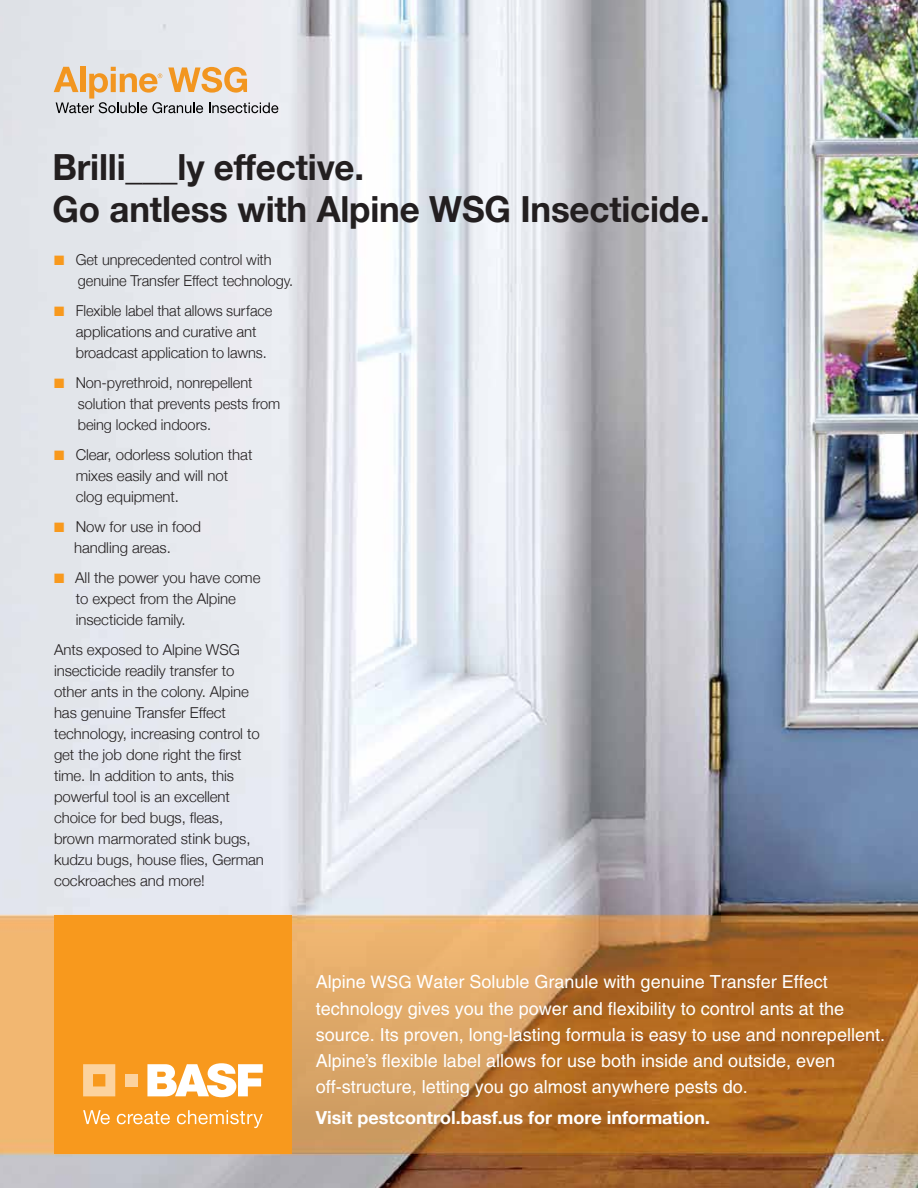
<style>
.page{position:relative;width:918px;height:1188px;background:#fff}
.page>*{position:absolute;margin:0;border:0;box-sizing:border-box;transform-origin:0 0}
.t1{font:700 36px/42px "Helvetica Neue";letter-spacing:-.005em;color:#231f20}
.t2{font:18px/26.2px "Helvetica LT Std";color:#fff}
.t3{font:700 18px "Helvetica Neue";color:#fff}
.t4{font:300 15px/21px "Helvetica Neue";letter-spacing:-.005em;color:#231f20}
.s1{color:#f8991d}
.s2{font-size:17.25px}
</style>
<div class="page">
<img style="left:0;top:0;width:918px;height:1188px">
<svg style="left:292px;top:915px;width:626px;height:238px;background:#c1813f"></svg>
<svg style="left:54px;top:67px;width:224px;height:46px;background:#d7c5ae"></svg>
<div style="left:54px;top:915px;width:238px;height:238px;background:#f8991d"></div>
<svg style="left:83px;top:1064px;width:32px;height:32px"></svg>
<div style="left:125px;top:1074px;width:13px;height:12px;background:#fcd39f"></div>
<svg style="left:147px;top:1063px;width:116px;height:34px"></svg>
<svg style="left:83px;top:1110px;width:27px;height:14px"></svg>
<svg style="left:117px;top:1111px;width:53px;height:13px"></svg>
<svg style="left:177px;top:1110px;width:86px;height:18px"></svg>
<h1 class="t1" style="left:52px;top:147px;width:659px">Brilli___ly effective.<br>Go antless with Alpine WSG Insecticide.</h1>
<p class="t4" style="left:78px;top:248px;width:217px;text-indent:-24px"><span class="s1">■</span> Get unprecedented control with genuine Transfer Effect technology.</p>
<p class="t4" style="left:76px;top:299px;width:198px;text-indent:-22px"><span class="s1">■</span> Flexible label that allows surface applications and curative ant broadcast application to lawns.</p>
<p class="t4" style="left:78px;top:371px;width:204px;text-indent:-24px"><span class="s1">■</span> Non-pyrethroid, nonrepellent solution that prevents pests from being locked indoors.</p>
<p class="t4" style="left:76px;top:443px;width:178px;text-indent:-22px"><span class="s1">■</span> Clear, odorless solution that mixes easily and will not clog equipment.</p>
<p class="t4" style="left:74px;top:515px;width:129px;text-indent:-20px"><span class="s1">■</span> Now for use in food handling areas.</p>
<p class="t4" style="left:76px;top:566px;width:186px;text-indent:-22px"><span class="s1">■</span> All the power you have come to expect from the Alpine insecticide family.</p>
<p class="t4" style="left:54px;top:638px;width:211px">Ants exposed to Alpine WSG insecticide readily transfer to other ants in the colony. Alpine has genuine Transfer Effect technology, increasing control to get the job done right the first time. In addition to ants, this powerful tool is an excellent choice for bed bugs, fleas, brown marmorated stink bugs, kudzu bugs, house flies, German cockroaches and more!</p>
<p class="t2" style="left:316px;top:969px;width:571px">Alpine <span class="s2">WSG</span> Water Soluble Granule with genuine Transfer Effect technology gives you the power and flexibility to control ants at the source. Its proven, long-lasting formula is easy to use and nonrepellent.<br>Alpine’s flexible label allows for use both inside and outside, even off-structure, letting you go almost anywhere pests do.</p>
<p class="t3" style="left:316px;top:1104px;width:396px">Visit pestcontrol.basf.us for more information.</p>
</div>
